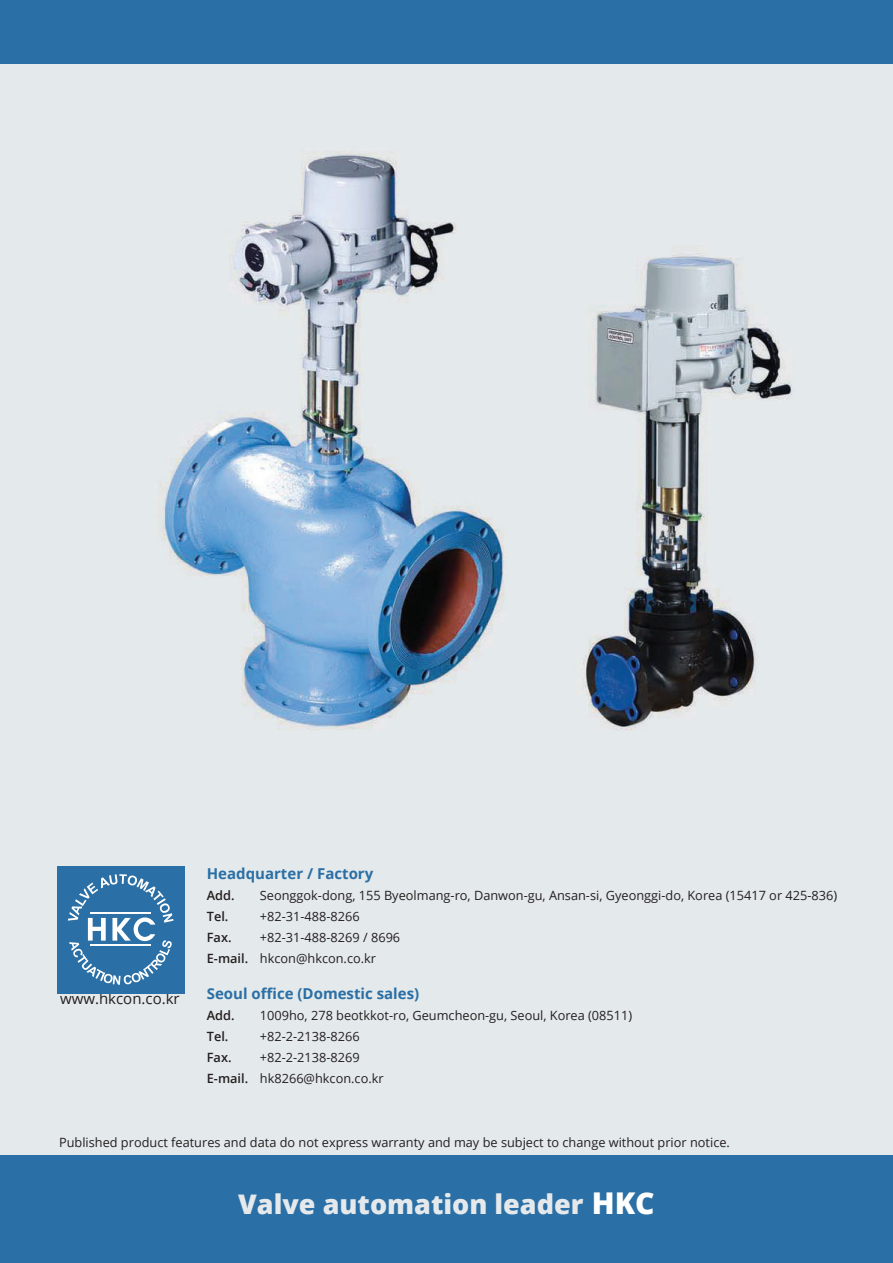
<style>
.page{position:relative;width:893px;height:1263px;background:#fff}
.page>*{position:absolute;margin:0;border:0;box-sizing:border-box;transform-origin:0 0}
.t1{font:800 27px "Open Sans";color:#e5e9eb}
.t2{font:700 15px "Open Sans";color:#2a6fa5}
.t3{font:15px "Open Sans";color:#231f20}
.t4{font:12.75px/21px "Open Sans";color:#231f20}
.t5{font:600 12.75px "Open Sans";color:#231f20}
.s1{font-weight:600}
.s2{font-size:30px;color:#fff}
</style>
<div class="page">
<img style="left:0;top:64px;width:893px;height:1091px">
<div style="left:0;top:0;width:893px;height:64px;background:#2a6fa5"></div>
<div style="left:0;top:1155px;width:893px;height:108px;background:#2a6fa5"></div>
<div style="left:57px;top:866px;width:127px;height:127px;background:#2a6fa5"></div>
<svg style="left:68px;top:874px;width:106px;height:111px"></svg>
<p class="t3" style="left:60px;top:988px;width:121px">www.hkcon.co.kr</p>
<p class="t2" style="left:207px;top:862px;width:168px">Headquarter / Factory</p>
<p class="t5" style="left:207px;top:886px;width:29px">Add.</p>
<p class="t4" style="left:260px;top:884px;width:579px">Seonggok-dong, 155 Byeolmang-ro, Danwon-gu, Ansan-si, Gyeonggi-do, Korea (15417 or 425-836)</p>
<p class="t5" style="left:207px;top:907px;width:23px">Tel.</p>
<p class="t4" style="left:260px;top:905px;width:101px">+82-31-488-8266</p>
<p class="t5" style="left:207px;top:928px;width:26px">Fax.</p>
<p class="t4" style="left:207px;top:926px;width:195px;text-indent:53px">+82-31-488-8269 / 8696<br><span class="s1">E-mail.</span> hkcon@hkcon.co.kr</p>
<p class="t2" style="left:207px;top:982px;width:214px">Seoul office (Domestic sales)</p>
<p class="t5" style="left:207px;top:1006px;width:29px">Add.</p>
<p class="t4" style="left:260px;top:1004px;width:374px">1009ho, 278 beotkkot-ro, Geumcheon-gu, Seoul, Korea (08511)</p>
<p class="t5" style="left:207px;top:1027px;width:23px">Tel.</p>
<p class="t4" style="left:260px;top:1025px;width:101px">+82-2-2138-8266</p>
<p class="t5" style="left:207px;top:1048px;width:26px">Fax.</p>
<p class="t4" style="left:207px;top:1046px;width:178px;text-indent:53px">+82-2-2138-8269<br><span class="s1">E-mail.</span> hk8266@hkcon.co.kr</p>
<p class="t4" style="left:59px;top:1132px;width:672px">Published product features and data do not express warranty and may be subject to change without prior notice.</p>
<h1 class="t1" style="left:238px;top:1184px;width:418px">Valve automation leader <span class="s2">HKC</span></h1>
</div>
